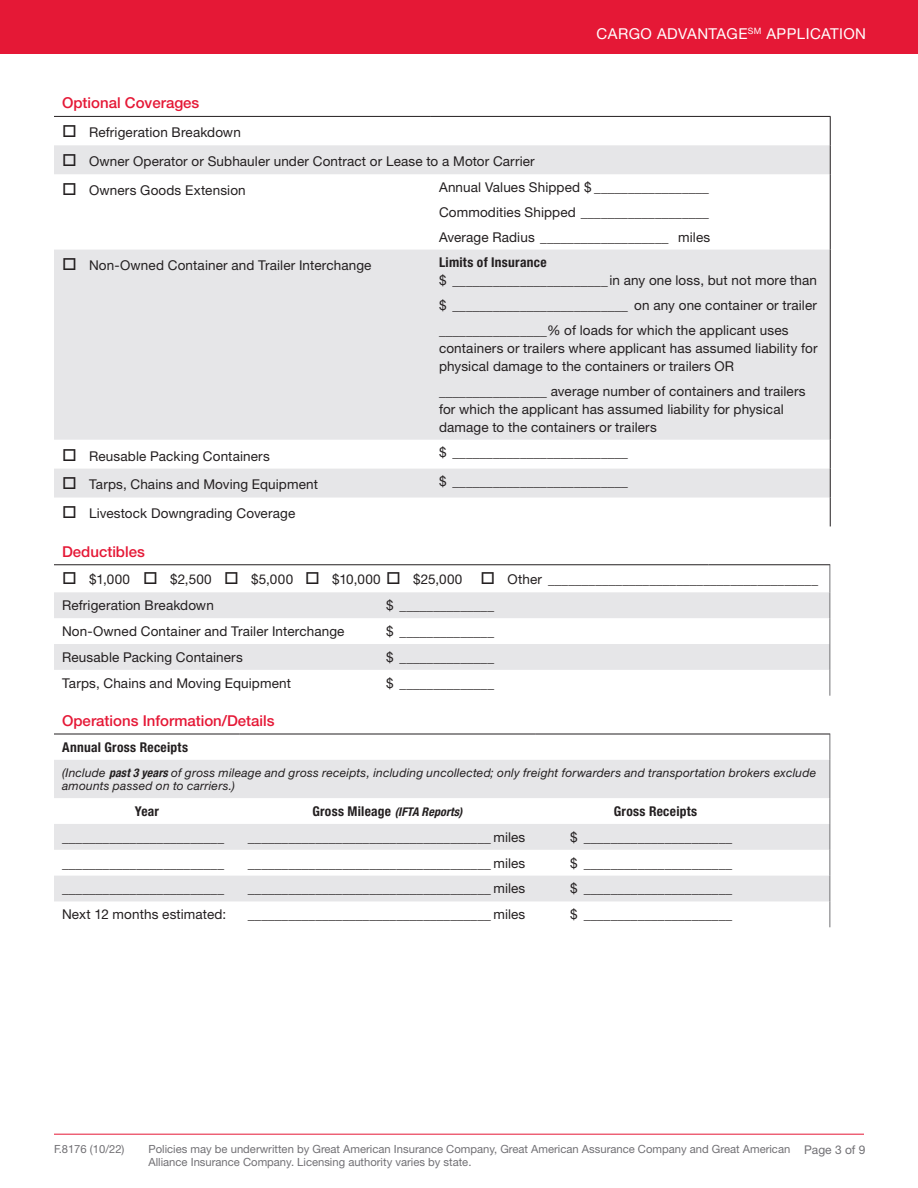
<style>
.page{position:relative;width:918px;height:1188px;background:#fff}
.page>*{position:absolute;margin:0;border:0;box-sizing:border-box;transform-origin:0 0}
.Table_Body_Content{font:500 15px "Helvetica Neue LT Std";color:#e51836}
.t1{font:15px "Helvetica Neue LT Std";letter-spacing:.03em;color:#fff}
.Features_Body{font:13.5px/18px "Helvetica Neue LT Std";letter-spacing:.01em;color:#231f20}
.Features_Body-2{font:700 condensed 13.5px "Helvetica Neue LT Std";letter-spacing:.02em;color:#231f20}
.Features_Body-3{font:italic 12px/13.5px "Helvetica Neue LT Std";letter-spacing:.015em;color:#231f20}
.Features_Body-4{font:italic 700 condensed 12px "Helvetica Neue LT Std";letter-spacing:.01em;color:#231f20}
.t2{font:12px "Helvetica Neue LT Std";color:#717074}
.t3{font:11.25px/13.5px "Helvetica Neue LT Std";color:#717074}
.s1{font-weight:700;font-stretch:condensed}
.s2{font-style:normal;font-size:13.5px}
</style>
<div class="page">
<div style="left:0;top:0;width:918px;height:54px;background:#e51836"></div>
<hr style="left:54px;top:1134px;width:810px;height:1px;background:#e51836">
<svg style="left:54px;top:145px;width:776px;height:353px;fill:#e6e6e8"></svg>
<hr style="left:830px;top:174px;width:1px;height:76px;background:#231f20">
<hr style="left:830px;top:250px;width:1px;height:190px;background:#231f20">
<svg style="left:830px;top:440px;width:1px;height:86px"></svg>
<svg style="left:830px;top:117px;width:1px;height:57px"></svg>
<hr style="left:54px;top:116px;width:377px;height:1px;background:#231f20">
<hr style="left:431px;top:116px;width:400px;height:1px;background:#231f20">
<svg style="left:54px;top:565px;width:776px;height:131px"></svg>
<svg style="left:54px;top:592px;width:776px;height:78px;fill:#e6e6e8"></svg>
<svg style="left:830px;top:565px;width:1px;height:131px"></svg>
<hr style="left:54px;top:564px;width:654px;height:1px;background:#231f20">
<hr style="left:708px;top:564px;width:122px;height:1px;background:#231f20">
<svg style="left:54px;top:735px;width:776px;height:192px"></svg>
<svg style="left:54px;top:760px;width:776px;height:141px;fill:#e6e6e8"></svg>
<svg style="left:830px;top:734px;width:1px;height:26px"></svg>
<hr style="left:830px;top:760px;width:1px;height:38px;background:#717074">
<svg style="left:830px;top:798px;width:1px;height:129px"></svg>
<hr style="left:54px;top:734px;width:186px;height:1px;background:#231f20">
<hr style="left:240px;top:734px;width:295px;height:1px;background:#231f20">
<hr style="left:535px;top:734px;width:295px;height:1px;background:#231f20">
<p class="t1" style="left:597px;top:25px;width:271px">CARGO ADVANTAGE<sup>SM</sup> APPLICATION</p>
<p class="Table_Body_Content" style="left:62px;top:94px;width:139px">Optional Coverages</p>
<p class="Features_Body" style="left:62px;top:123px;width:180px">□ Refrigeration Breakdown</p>
<p class="Features_Body" style="left:62px;top:152px;width:474px">□ Owner Operator or Subhauler under Contract or Lease to a Motor Carrier</p>
<p class="Features_Body" style="left:62px;top:181px;width:185px">□ Owners Goods Extension</p>
<p class="Features_Body" style="left:439px;top:178px;width:272px">Annual Values Shipped $ _________________</p>
<p class="Features_Body" style="left:439px;top:203px;width:272px">Commodities Shipped ___________________</p>
<p class="Features_Body" style="left:439px;top:228px;width:273px">Average Radius ___________________ miles</p>
<p class="Features_Body" style="left:62px;top:256px;width:311px">□ Non-Owned Container and Trailer Interchange</p>
<p class="Features_Body-2" style="left:439px;top:254px;width:109px">Limits of Insurance</p>
<p class="Features_Body" style="left:439px;top:271px;width:379px">$ _______________________in any one loss, but not more than</p>
<p class="Features_Body" style="left:439px;top:296px;width:379px">$ __________________________ on any one container or trailer</p>
<p class="Features_Body" style="left:439px;top:321px;width:380px">________________% of loads for which the applicant uses containers or trailers where applicant has assumed liability for physical damage to the containers or trailers OR</p>
<p class="Features_Body" style="left:439px;top:382px;width:368px">________________ average number of containers and trailers for which the applicant has assumed liability for physical damage to the containers or trailers</p>
<p class="Features_Body" style="left:62px;top:447px;width:209px">□ Reusable Packing Containers</p>
<p class="Features_Body" style="left:439px;top:443px;width:190px">$ __________________________</p>
<p class="Features_Body" style="left:62px;top:475px;width:257px">□ Tarps, Chains and Moving Equipment</p>
<p class="Features_Body" style="left:439px;top:472px;width:190px">$ __________________________</p>
<p class="Features_Body" style="left:62px;top:504px;width:235px">□ Livestock Downgrading Coverage</p>
<p class="Table_Body_Content" style="left:62px;top:542px;width:84px">Deductibles</p>
<p class="Features_Body" style="left:62px;top:570px;width:758px">□ $1,000 □ $2,500 □ $5,000 □ $10,000 □ $25,000 □ Other ________________________________________</p>
<p class="Features_Body" style="left:62px;top:596px;width:153px">Refrigeration Breakdown</p>
<p class="Features_Body" style="left:386px;top:596px;width:109px">$ ______________</p>
<p class="Features_Body" style="left:62px;top:622px;width:284px">Non-Owned Container and Trailer Interchange</p>
<p class="Features_Body" style="left:386px;top:622px;width:109px">$ ______________</p>
<p class="Features_Body" style="left:62px;top:648px;width:182px">Reusable Packing Containers</p>
<p class="Features_Body" style="left:386px;top:648px;width:109px">$ ______________</p>
<p class="Features_Body" style="left:62px;top:674px;width:230px">Tarps, Chains and Moving Equipment</p>
<p class="Features_Body" style="left:386px;top:674px;width:109px">$ ______________</p>
<p class="Table_Body_Content" style="left:62px;top:712px;width:214px">Operations Information/Details</p>
<p class="Features_Body-2" style="left:62px;top:739px;width:127px">Annual Gross Receipts</p>
<p class="Features_Body-3" style="left:62px;top:765px;width:756px">(Include <span class="s1">past 3 years</span> of gross mileage and gross receipts, including uncollected; only freight forwarders and transportation brokers exclude amounts passed on to carriers.)</p>
<p class="Features_Body-2" style="left:135px;top:803px;width:26px">Year</p>
<p class="Features_Body-4" style="left:312px;top:804px;width:152px"><span class="s2">Gross Mileage</span> (IFTA Reports)</p>
<p class="Features_Body-2" style="left:614px;top:803px;width:85px">Gross Receipts</p>
<p class="Features_Body" style="left:62px;top:828px;width:163px">________________________</p>
<p class="Features_Body" style="left:248px;top:828px;width:279px">____________________________________ miles</p>
<p class="Features_Body" style="left:570px;top:828px;width:163px">$ ______________________</p>
<p class="Features_Body" style="left:62px;top:854px;width:163px">________________________</p>
<p class="Features_Body" style="left:248px;top:854px;width:279px">____________________________________ miles</p>
<p class="Features_Body" style="left:570px;top:854px;width:163px">$ ______________________</p>
<p class="Features_Body" style="left:62px;top:879px;width:163px">________________________</p>
<p class="Features_Body" style="left:248px;top:879px;width:279px">____________________________________ miles</p>
<p class="Features_Body" style="left:570px;top:879px;width:163px">$ ______________________</p>
<p class="Features_Body" style="left:62px;top:905px;width:166px">Next 12 months estimated:</p>
<p class="Features_Body" style="left:248px;top:905px;width:279px">____________________________________ miles</p>
<p class="Features_Body" style="left:570px;top:905px;width:163px">$ ______________________</p>
<p class="t3" style="left:54px;top:1142px;width:72px">F.8176 (10/22)</p>
<p class="t3" style="left:148px;top:1142px;width:643px">Policies may be underwritten by Great American Insurance Company, Great American Assurance Company and Great American<br>Alliance Insurance Company. Licensing authority varies by state.</p>
<p class="t2" style="left:804px;top:1142px;width:63px">Page 3 of 9</p>
</div>
